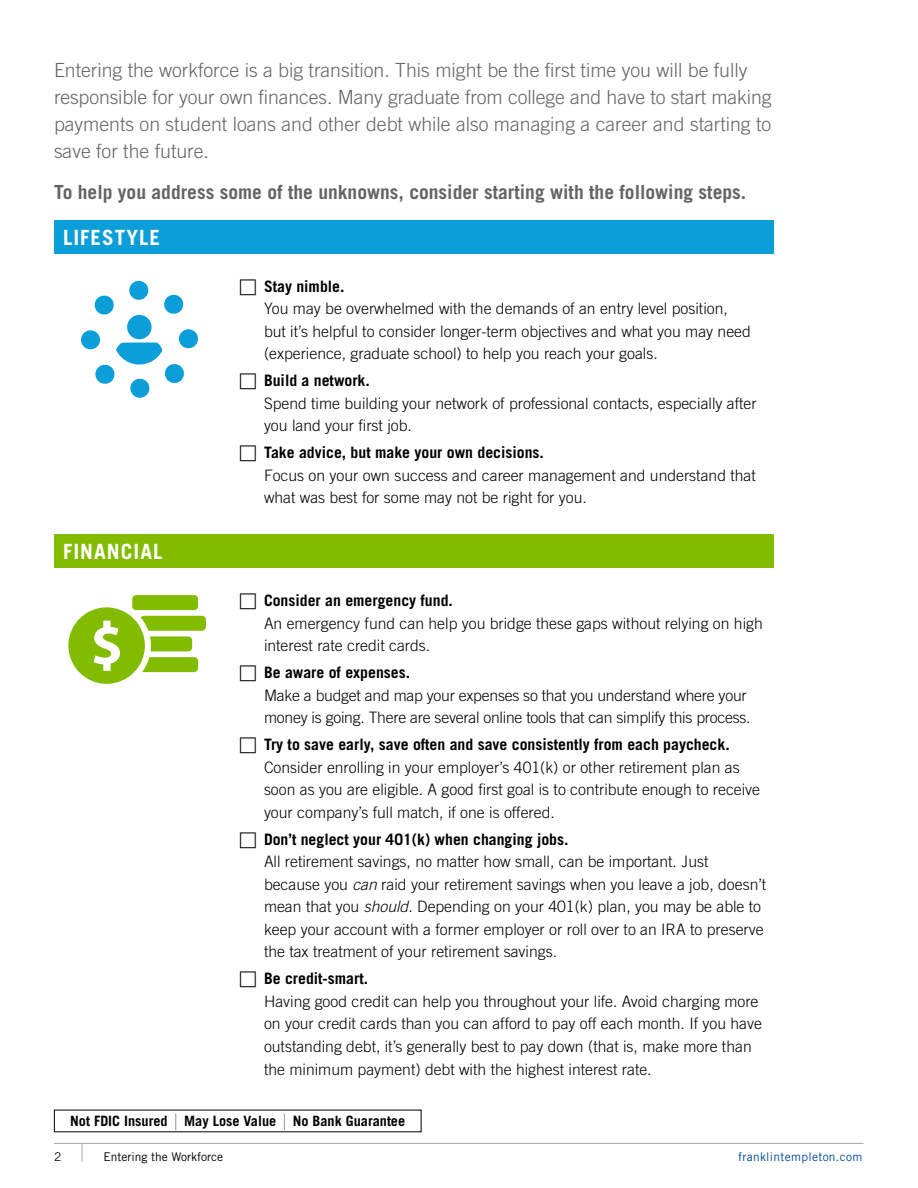
<style>
.page{position:relative;width:918px;height:1188px;background:#fff}
.page>*{position:absolute;margin:0;border:0;box-sizing:border-box;transform-origin:0 0}
.t1{font:700 21px "Trade Gothic LT Std";letter-spacing:.05em;color:#fff}
.t2{font:300 19.5px/27px "Trade Gothic LT Std";color:#636466}
.t3{font:700 19.5px "Trade Gothic LT Std";color:#636466}
.t4{font:300 15.75px/22.5px "Trade Gothic LT Std";color:#000}
.t5{font:700 15.75px "Trade Gothic LT Std";color:#000}
.t6{font:700 14.25px "Trade Gothic LT Std";color:#000}
.t7{font:12px "Trade Gothic LT Std";color:#000}
.t8{font:12px "Trade Gothic LT Std";letter-spacing:.025em;color:#004a97}
.s1{font-style:italic}
.s2{font-weight:300;font-size:22.5px}
</style>
<div class="page">
<hr style="left:54px;top:1143px;width:810px;height:1px;background:#a7a9ac">
<svg style="left:82px;top:1144px;width:1px;height:17px"></svg>
<div style="left:54px;top:220px;width:720px;height:34px;background:#0c9ed9"></div>
<div style="left:54px;top:535px;width:720px;height:33px;background:#82bc00"></div>
<div style="left:129px;top:281px;width:19px;height:19px;background:#0c9ed9;border-radius:50%"></div>
<svg style="left:164px;top:294px;width:20px;height:20px"></svg>
<div style="left:179px;top:329px;width:19px;height:19px;background:#0c9ed9;border-radius:50%"></div>
<div style="left:130px;top:379px;width:19px;height:19px;background:#0c9ed9;border-radius:50%"></div>
<svg style="left:94px;top:295px;width:20px;height:20px"></svg>
<div style="left:127px;top:315px;width:25px;height:24px;background:#0c9ed9;border-radius:50%"></div>
<svg style="left:94px;top:342px;width:91px;height:43px"></svg>
<div style="left:81px;top:330px;width:19px;height:19px;background:#0c9ed9;border-radius:50%"></div>
<svg style="left:69px;top:595px;width:137px;height:89px"></svg>
<p class="t2" style="left:54px;top:56px;width:719px">Entering the workforce is a big transition. This might be the first time you will be fully responsible for your own finances. Many graduate from college and have to start making payments on student loans and other debt while also managing a career and starting to save for the future.</p>
<p class="t3" style="left:54px;top:180px;width:694px">To help you address some of the unknowns, consider starting with the following steps.</p>
<h1 class="t1" style="left:63px;top:224px;width:99px">LIFESTYLE</h1>
<h1 class="t1" style="left:63px;top:539px;width:101px">FINANCIAL</h1>
<p class="t5" style="left:264px;top:277px;width:82px">Stay nimble.</p>
<p class="t4" style="left:264px;top:297px;width:488px">You may be overwhelmed with the demands of an entry level position, but it’s helpful to consider longer‐term objectives and what you may need (experience, graduate school) to help you reach your goals.</p>
<p class="t5" style="left:264px;top:371px;width:107px">Build a network.</p>
<p class="t4" style="left:264px;top:392px;width:494px">Spend time building your network of professional contacts, especially after you land your first job.</p>
<p class="t5" style="left:264px;top:443px;width:282px">Take advice, but make your own decisions.</p>
<p class="t4" style="left:264px;top:464px;width:493px">Focus on your own success and career management and understand that what was best for some may not be right for you.</p>
<p class="t5" style="left:264px;top:591px;width:191px">Consider an emergency fund.</p>
<p class="t4" style="left:264px;top:612px;width:500px">An emergency fund can help you bridge these gaps without relying on high interest rate credit cards.</p>
<p class="t5" style="left:264px;top:663px;width:148px">Be aware of expenses.</p>
<p class="t4" style="left:264px;top:684px;width:488px">Make a budget and map your expenses so that you understand where your money is going. There are several online tools that can simplify this process.</p>
<p class="t5" style="left:264px;top:735px;width:467px">Try to save early, save often and save consistently from each paycheck.</p>
<p class="t4" style="left:264px;top:756px;width:498px">Consider enrolling in your employer’s 401(k) or other retirement plan as soon as you are eligible. A good first goal is to contribute enough to receive your company’s full match, if one is offered.</p>
<p class="t5" style="left:264px;top:830px;width:306px">Don’t neglect your 401(k) when changing jobs.</p>
<p class="t4" style="left:264px;top:850px;width:504px">All retirement savings, no matter how small, can be important. Just because you <span class="s1">can</span> raid your retirement savings when you leave a job, doesn’t mean that you <span class="s1">should</span>. Depending on your 401(k) plan, you may be able to keep your account with a former employer or roll over to an IRA to preserve the tax treatment of your retirement savings.</p>
<p class="t5" style="left:264px;top:969px;width:106px">Be credit‐smart.</p>
<p class="t4" style="left:264px;top:990px;width:499px">Having good credit can help you throughout your life. Avoid charging more on your credit cards than you can afford to pay off each month. If you have outstanding debt, it’s generally best to pay down (that is, make more than the minimum payment) debt with the highest interest rate.</p>
<p class="t6" style="left:70px;top:1113px;width:336px">Not FDIC Insured <span class="s2">|</span> May Lose Value <span class="s2">|</span> No Bank Guarantee</p>
<p class="t7" style="left:54px;top:1149px;width:9px">2</p>
<p class="t7" style="left:104px;top:1149px;width:121px">Entering the Workforce</p>
<p class="t8" style="left:738px;top:1149px;width:126px">franklintempleton.com</p>
</div>
